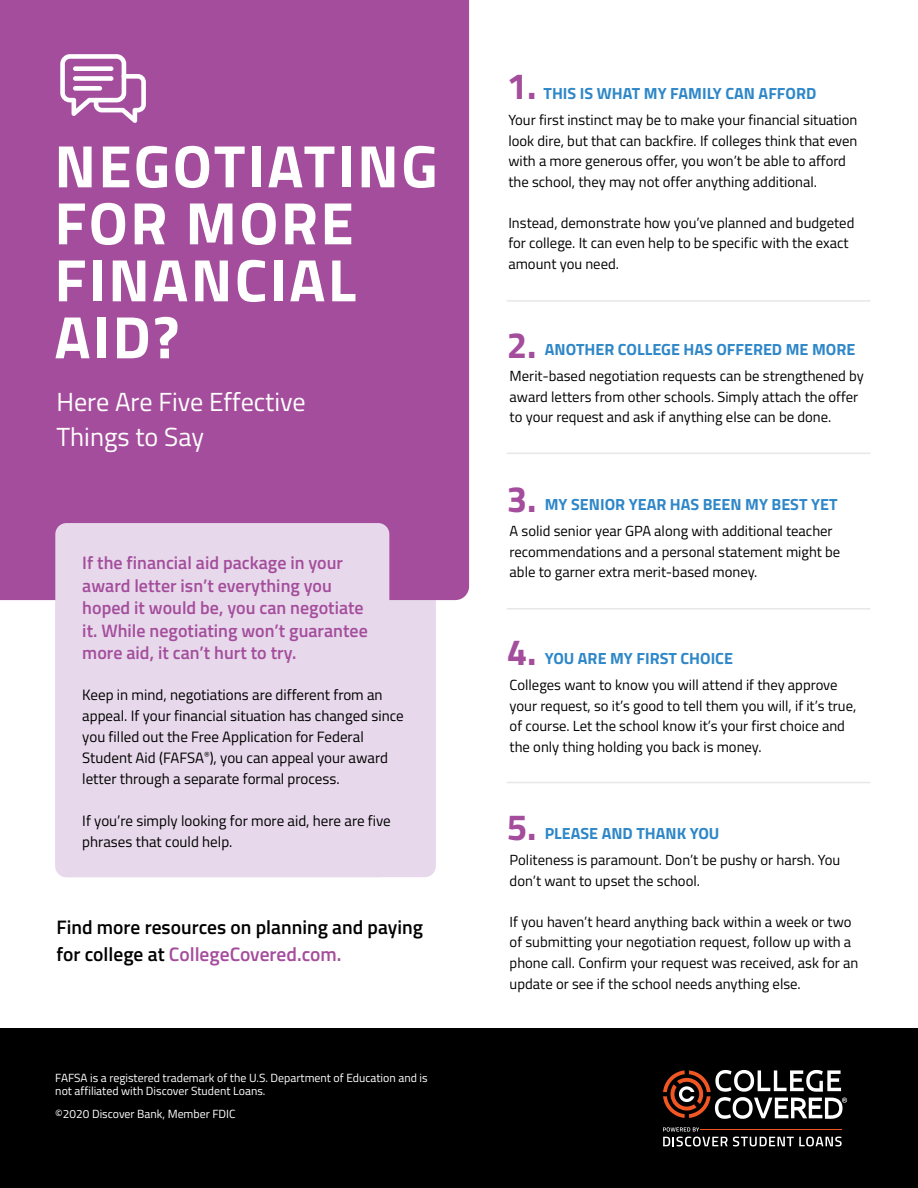
<style>
.page{position:relative;width:918px;height:1188px;background:#fff}
.page>*{position:absolute;margin:0;border:0;box-sizing:border-box;transform-origin:0 0}
.t1{font:700 60px/57px "Titillium Web";letter-spacing:.04em;color:#fff}
.t2{font:700 36.6px "Titillium Web";color:#a44d9c}
.t3{font:26.1px/34.8px "Titillium Web";color:#fff}
.t4{font:600 19.5px/27px "Titillium Web";color:#000}
.t5{font:600 18px/22.5px "Titillium Web";color:#a44d9c}
.t6{font:700 16.2px "Titillium Web";color:#2e87c8}
.t7{font:15px/21px "Titillium Web";color:#000}
.t8{font:14.7px/20.5px "Titillium Web";color:#000}
.t9{font:11.85px/13.2px "Titillium Web";color:#fff}
.s1{color:#a44d9c}
</style>
<div class="page">
<div style="left:0;top:1028px;width:918px;height:160px;background:#000"></div>
<div style="left:56px;top:600px;width:380px;height:277px;background:#e7d9eb"></div>
<div style="left:0;top:0;width:469px;height:600px;background:#a44d9c"></div>
<div style="left:55px;top:523px;width:334px;height:354px;background:#e7d9eb;border-radius:11px"></div>
<svg style="left:663px;top:1070px;width:184px;height:49px"></svg>
<svg style="left:663px;top:1127px;width:179px;height:19px"></svg>
<svg style="left:60px;top:54px;width:86px;height:69px"></svg>
<div style="left:73px;top:66px;width:40px;height:5px;background:#fff;border-radius:2px"></div>
<div style="left:73px;top:76px;width:40px;height:5px;background:#fff;border-radius:2px"></div>
<div style="left:73px;top:86px;width:29px;height:5px;background:#fff;border-radius:2px"></div>
<hr style="left:507px;top:300px;width:363px;height:2px;background:#e6e7e8">
<hr style="left:507px;top:453px;width:363px;height:1px;background:#e6e7e8">
<hr style="left:507px;top:608px;width:363px;height:2px;background:#e6e7e8">
<hr style="left:507px;top:782px;width:363px;height:1px;background:#e6e7e8">
<h1 class="t1" style="left:54px;top:135px;width:385px">NEGOTIATING<br>FOR MORE<br>FINANCIAL<br>AID?</h1>
<h3 class="t3" style="left:56px;top:383px;width:251px">Here Are Five Effective<br>Things to Say</h3>
<p class="t5" style="left:82px;top:551px;width:287px">If the financial aid package in your award letter isn’t everything you hoped it would be, you can negotiate it. While negotiating won’t guarantee more aid, it can’t hurt to try.</p>
<p class="t7" style="left:82px;top:683px;width:323px">Keep in mind, negotiations are different from an appeal. If your financial situation has changed since you filled out the Free Application for Federal Student Aid (FAFSA<sup>®</sup>), you can appeal your award letter through a separate formal process.</p>
<p class="t7" style="left:82px;top:809px;width:310px">If you’re simply looking for more aid, here are five phrases that could help.</p>
<h3 class="t4" style="left:56px;top:913px;width:368px">Find more resources on planning and paying for college at <span class="s1">CollegeCovered.com.</span></h3>
<p class="t9" style="left:55px;top:1071px;width:374px">FAFSA is a registered trademark of the U.S. Department of Education and is not affiliated with Discover Student Loans.</p>
<p class="t9" style="left:55px;top:1106px;width:182px">©2020 Discover Bank, Member FDIC</p>
<h2 class="t2" style="left:507px;top:58px;width:31px">1.</h2>
<p class="t6" style="left:544px;top:81px;width:274px">THIS IS WHAT MY FAMILY CAN AFFORD</p>
<p class="t8" style="left:508px;top:109px;width:351px">Your first instinct may be to make your financial situation look dire, but that can backfire. If colleges think that even with a more generous offer, you won’t be able to afford the school, they may not offer anything additional.</p>
<p class="t8" style="left:508px;top:212px;width:348px">Instead, demonstrate how you’ve planned and budgeted for college. It can even help to be specific with the exact amount you need.</p>
<h2 class="t2" style="left:507px;top:317px;width:31px">2.</h2>
<p class="t6" style="left:545px;top:337px;width:312px">ANOTHER COLLEGE HAS OFFERED ME MORE</p>
<p class="t8" style="left:510px;top:365px;width:356px">Merit-based negotiation requests can be strengthened by award letters from other schools. Simply attach the offer to your request and ask if anything else can be done.</p>
<h2 class="t2" style="left:507px;top:471px;width:31px">3.</h2>
<p class="t6" style="left:545px;top:492px;width:294px">MY SENIOR YEAR HAS BEEN MY BEST YET</p>
<p class="t8" style="left:510px;top:520px;width:332px">A solid senior year GPA along with additional teacher recommendations and a personal statement might be able to garner extra merit-based money.</p>
<h2 class="t2" style="left:507px;top:624px;width:31px">4.</h2>
<p class="t6" style="left:545px;top:646px;width:190px">YOU ARE MY FIRST CHOICE</p>
<p class="t8" style="left:510px;top:674px;width:348px">Colleges want to know you will attend if they approve your request, so it’s good to tell them you will, if it’s true, of course. Let the school know it’s your first choice and the only thing holding you back is money.</p>
<h2 class="t2" style="left:507px;top:799px;width:31px">5.</h2>
<p class="t6" style="left:545px;top:821px;width:176px">PLEASE AND THANK YOU</p>
<p class="t8" style="left:510px;top:849px;width:332px">Politeness is paramount. Don’t be pushy or harsh. You don’t want to upset the school.</p>
<p class="t8" style="left:510px;top:911px;width:350px">If you haven’t heard anything back within a week or two of submitting your negotiation request, follow up with a phone call. Confirm your request was received, ask for an update or see if the school needs anything else.</p>
</div>
